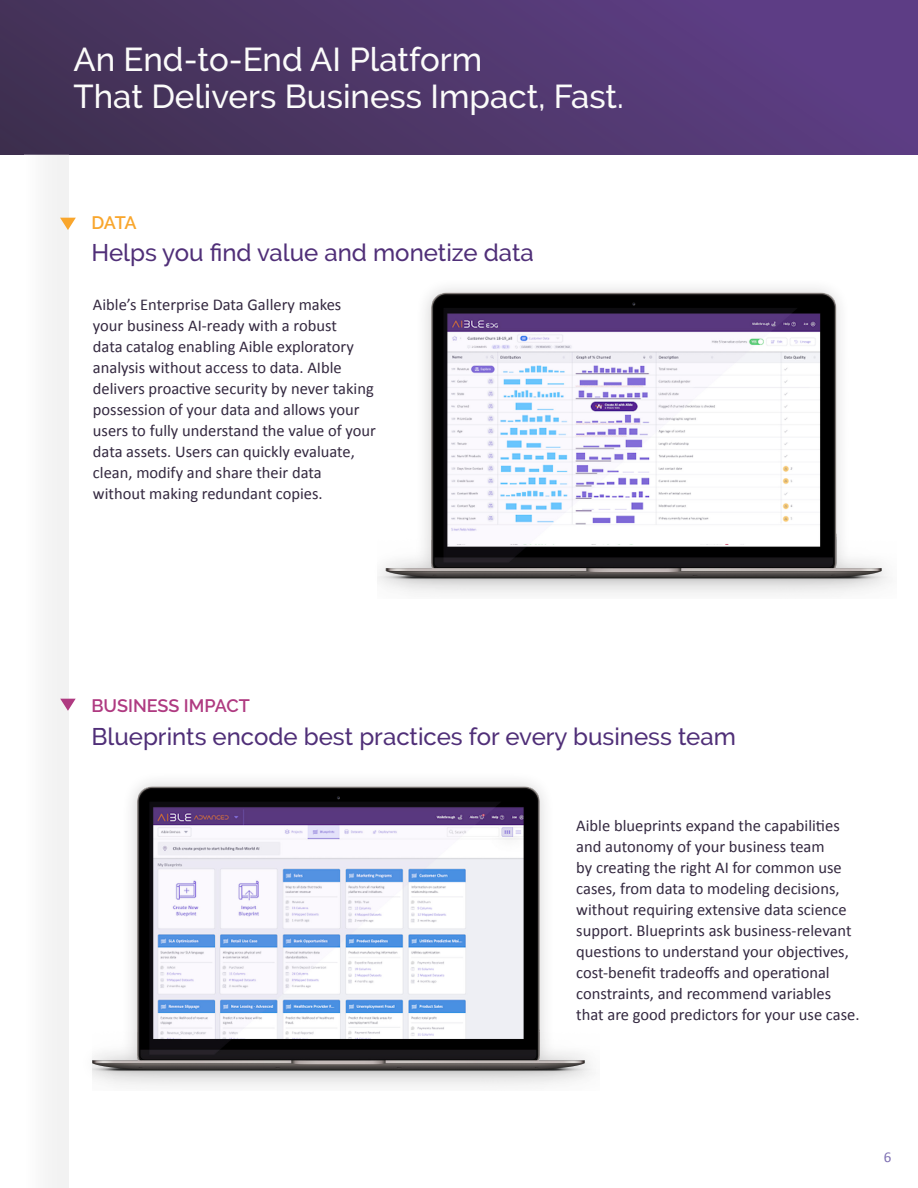
<style>
.page{position:relative;width:918px;height:1188px;background:#fff}
.page>*{position:absolute;margin:0;border:0;box-sizing:border-box;transform-origin:0 0}
.t1{font:500 33px "Raleway";color:#fbfbfa}
.t2{font:500 24px "Raleway";color:#502f78}
.t3{font:600 18px "Raleway";color:#af3a81}
.t4{font:600 18px "Raleway";color:#f9a62c}
.t5{font:16.5px/21px "Calibri";color:#342940}
.t6{font:15px "Calibri";color:#7e70b3}
</style>
<div class="page">
<img style="left:377px;top:288px;width:511px;height:305px">
<div style="left:0;top:0;width:918px;height:154px;background:linear-gradient(to right,#423153,#5f3e88)"></div>
<div style="left:24px;top:154px;width:45px;height:1034px;background:#f5f5f5"></div>
<svg style="left:60px;top:218px;width:16px;height:12px"></svg>
<svg style="left:60px;top:699px;width:16px;height:12px"></svg>
<img style="left:93px;top:781px;width:499px;height:305px">
<p class="t1" style="left:74px;top:40px;width:410px">An End-to-End AI Platform</p>
<p class="t1" style="left:74px;top:78px;width:552px">That Delivers Business Impact, Fast.</p>
<p class="t4" style="left:91px;top:213px;width:47px">DATA</p>
<p class="t2" style="left:91px;top:239px;width:444px">Helps you find value and monetize data</p>
<p class="t5" style="left:93px;top:293px;width:285px">Aible’s Enterprise Data Gallery makes<br>your business AI-ready with a robust<br>data catalog enabling Aible exploratory analysis without access to data. AIble delivers proactive security by never taking possession of your data and allows your users to fully understand the value of your data assets. Users can quickly evaluate, clean, modify and share their data without making redundant copies.</p>
<p class="t3" style="left:91px;top:695px;width:160px">BUSINESS IMPACT</p>
<p class="t2" style="left:91px;top:722px;width:646px">Blueprints encode best practices for every business team</p>
<p class="t5" style="left:576px;top:814px;width:285px">Aible blueprints expand the capabilities and autonomy of your business team<br>by creating the right AI for common use cases, from data to modeling decisions, without requiring extensive data science support. Blueprints ask business-relevant questions to understand your objectives, cost-benefit tradeoffs and operational constraints, and recommend variables that are good predictors for your use case.</p>
<p class="t6" style="left:884px;top:1147px;width:9px">6</p>
</div>
